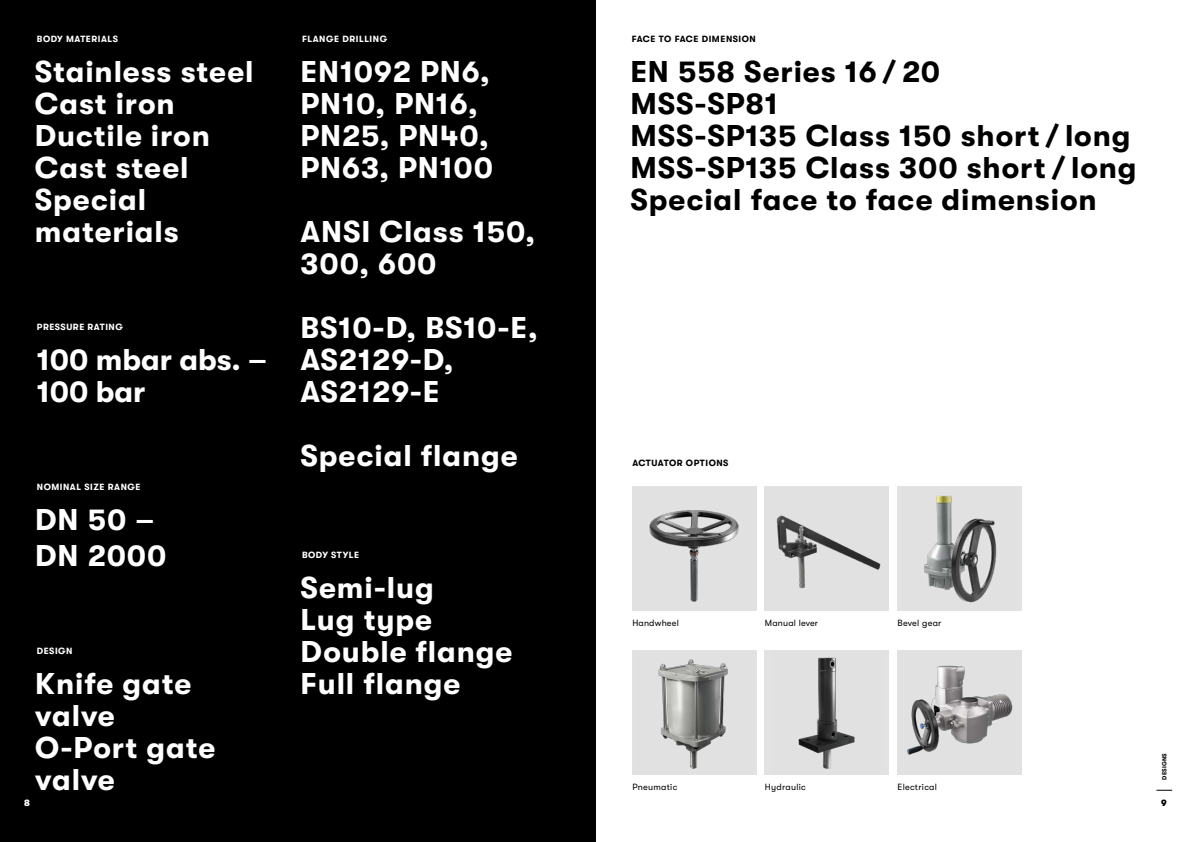
<style>
.page{position:relative;width:1191px;height:842px;background:#fff}
.page>*{position:absolute;margin:0;border:0;box-sizing:border-box;transform-origin:0 0}
.t1{font:700 30px/32px "GT Walsheim";letter-spacing:.03em;color:#fff}
.t2{font:700 30px/32px "GT Walsheim";letter-spacing:.03em;color:#000}
.t3{font:700 30px/32px "GT Walsheim";color:#fff}
.t4{font:700 9px "GT Walsheim";letter-spacing:.06em;color:#fff}
.t5{font:9px "GT Walsheim";letter-spacing:.03em;color:#000}
.t6{font:700 9px "GT Walsheim";letter-spacing:.06em;color:#000}
.t7{font:9px "GT Walsheim Bl";color:#fff}
.t8{font:9px "GT Walsheim Bl";color:#000}
.t9{font:700 6px "GT Walsheim";letter-spacing:.03em;color:#000}
</style>
<div class="page">
<div style="left:0;top:0;width:595px;height:842px;background:#000"></div>
<svg style="left:1156px;top:790px;width:16px;height:1px"></svg>
<img style="left:632px;top:486px;width:124px;height:124px">
<div style="left:632px;top:650px;width:124px;height:124px;background:#e3e2e2"></div>
<img style="left:658px;top:659px;width:70px;height:110px">
<div style="left:765px;top:650px;width:124px;height:124px;background:#e3e2e2"></div>
<img style="left:798px;top:657px;width:57px;height:112px">
<img style="left:898px;top:650px;width:123px;height:124px">
<img style="left:765px;top:486px;width:124px;height:124px">
<div style="left:897px;top:486px;width:124px;height:124px;background:#e3e2e2"></div>
<img style="left:924px;top:495px;width:73px;height:108px">
<p class="t4" style="left:37px;top:34px;width:83px">BODY MATERIALS</p>
<p class="t1" style="left:35px;top:56px;width:220px">Stainless steel<br>Cast iron<br>Ductile iron<br>Cast steel<br>Special materials</p>
<p class="t4" style="left:37px;top:322px;width:87px">PRESSURE RATING</p>
<p class="t3" style="left:37px;top:344px;width:231px">100 mbar abs. –<br>100 bar</p>
<p class="t4" style="left:37px;top:482px;width:105px">NOMINAL SIZE RANGE</p>
<p class="t1" style="left:35px;top:502px;width:133px;line-height:36px">DN 50 –<br>DN 2000</p>
<p class="t4" style="left:37px;top:646px;width:37px">DESIGN</p>
<p class="t1" style="left:35px;top:668px;width:181px">Knife gate valve<br>O-Port gate valve</p>
<p class="t4" style="left:302px;top:34px;width:87px">FLANGE DRILLING</p>
<p class="t6" style="left:632px;top:34px;width:126px">FACE TO FACE DIMENSION</p>
<p class="t1" style="left:300px;top:56px;width:194px">EN1092 PN6,<br>PN10, PN16,<br>PN25, PN40,<br>PN63, PN100</p>
<p class="t1" style="left:300px;top:216px;width:236px">ANSI Class 150,<br>300, 600</p>
<p class="t1" style="left:300px;top:312px;width:239px">BS10-D, BS10-E,<br>AS2129-D,<br>AS2129-E</p>
<p class="t1" style="left:300px;top:440px;width:219px">Special flange</p>
<p class="t2" style="left:630px;top:56px;width:508px">EN 558 Series 16 / 20<br>MSS-SP81<br>MSS-SP135 Class 150 short / long<br>MSS-SP135 Class 300 short / long<br>Special face to face dimension</p>
<p class="t6" style="left:632px;top:458px;width:98px">ACTUATOR OPTIONS</p>
<p class="t4" style="left:302px;top:550px;width:59px">BODY STYLE</p>
<p class="t1" style="left:300px;top:572px;width:213px">Semi-lug<br>Lug type<br>Double flange<br>Full flange</p>
<p class="t5" style="left:632px;top:618px;width:48px">Handwheel</p>
<p class="t5" style="left:632px;top:782px;width:47px">Pneumatic</p>
<p class="t5" style="left:765px;top:618px;width:55px">Manual lever</p>
<p class="t5" style="left:897px;top:618px;width:46px">Bevel gear</p>
<p class="t5" style="left:765px;top:782px;width:42px">Hydraulic</p>
<p class="t5" style="left:897px;top:782px;width:41px">Electrical</p>
<p class="t9" style="left:1160px;top:780px;width:28px;rotate:-90deg">DESIGNS</p>
<p class="t7" style="left:24px;top:798px;width:7px">8</p>
<p class="t8" style="left:1161px;top:798px;width:7px">9</p>
</div>
